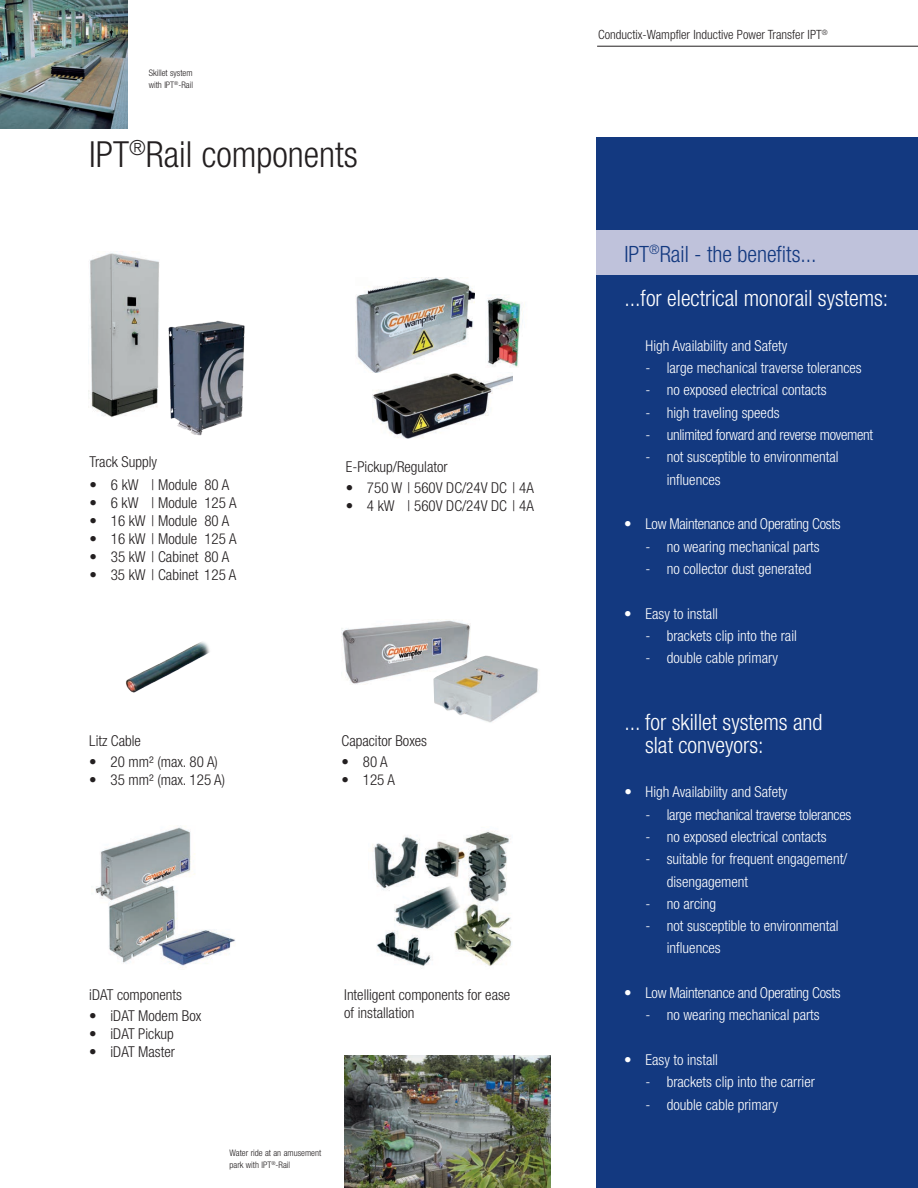
<style>
.page{position:relative;width:918px;height:1188px;background:#fff}
.page>*{position:absolute;margin:0;border:0;box-sizing:border-box;transform-origin:0 0}
.t1{font:300 condensed 36px "Helvetica Neue LT";color:#231f20}
.t2{font:300 condensed 22.5px/22.4px "Helvetica Neue LT";color:#fff}
.t3{font:300 condensed 22.5px "Helvetica Neue LT";color:#133980}
.t4{font:300 condensed 15px/22.4px "Helvetica Neue LT";color:#fff}
.t5{font:300 condensed 15px/18px "Helvetica Neue LT";color:#231f20}
.t6{font:300 condensed 15px "Helvetica Neue LT";letter-spacing:-.02em;color:#fff}
.t7{font:300 condensed 12.75px "Helvetica Neue LT";color:#231f20}
.t8{font:300 condensed 9px/12px "Helvetica Neue LT";color:#231f20}
</style>
<div class="page">
<hr style="left:597px;top:46px;width:321px;height:1px;background:#231f20">
<div style="left:597px;top:138px;width:321px;height:1050px;background:#133980"></div>
<div style="left:597px;top:230px;width:321px;height:45px;background:#bfc2db"></div>
<img style="left:345px;top:1055px;width:206px;height:133px">
<img style="left:0;top:0;width:128px;height:128px">
<img style="left:95px;top:827px;width:141px;height:141px">
<img style="left:372px;top:831px;width:140px;height:135px">
<img style="left:126px;top:642px;width:84px;height:51px">
<img style="left:342px;top:620px;width:128px;height:64px">
<img style="left:433px;top:656px;width:106px;height:67px">
<img style="left:88px;top:253px;width:71px;height:164px">
<img style="left:168px;top:320px;width:77px;height:116px">
<img style="left:487px;top:298px;width:36px;height:69px">
<img style="left:372px;top:373px;width:141px;height:65px">
<img style="left:356px;top:278px;width:118px;height:95px">
<p class="t8" style="left:149px;top:67px;width:46px">Skillet system with IPT<sup>®</sup>-Rail</p>
<h1 class="t1" style="left:89px;top:133px;width:270px">IPT<sup>®</sup>Rail components</h1>
<p class="t5" style="left:90px;top:453px;width:69px">Track Supply</p>
<p class="t5" style="left:90px;top:476px;width:141px">• 6 kW | Module 80 A</p>
<p class="t5" style="left:90px;top:494px;width:148px">• 6 kW | Module 125 A</p>
<p class="t5" style="left:90px;top:512px;width:141px">• 16 kW | Module 80 A</p>
<p class="t5" style="left:90px;top:530px;width:148px">• 16 kW | Module 125 A</p>
<p class="t5" style="left:90px;top:548px;width:141px">• 35 kW | Cabinet 80 A</p>
<p class="t5" style="left:90px;top:566px;width:148px">• 35 kW | Cabinet 125 A</p>
<p class="t5" style="left:89px;top:732px;width:53px">Litz Cable</p>
<p class="t5" style="left:89px;top:753px;width:130px">• 20 mm² (max. 80 A)</p>
<p class="t5" style="left:89px;top:771px;width:137px">• 35 mm² (max. 125 A)</p>
<p class="t5" style="left:346px;top:457px;width:103px">E-Pickup/Regulator</p>
<p class="t5" style="left:346px;top:478px;width:190px">• 750 W | 560V DC/24V DC | 4A</p>
<p class="t5" style="left:346px;top:496px;width:190px">• 4 kW | 560V DC/24V DC | 4A</p>
<p class="t5" style="left:342px;top:732px;width:87px">Capacitor Boxes</p>
<p class="t5" style="left:342px;top:753px;width:48px">• 80 A</p>
<p class="t5" style="left:342px;top:771px;width:55px">• 125 A</p>
<p class="t5" style="left:89px;top:985px;width:94px">iDAT components</p>
<p class="t5" style="left:89px;top:1006px;width:114px">• iDAT Modem Box</p>
<p class="t5" style="left:89px;top:1024px;width:86px">• iDAT Pickup</p>
<p class="t5" style="left:89px;top:1042px;width:87px">• iDAT Master</p>
<p class="t5" style="left:344px;top:985px;width:168px">Intelligent components for ease of installation</p>
<p class="t8" style="left:230px;top:1146px;width:93px">Water ride at an amusement park with IPT<sup>®</sup>-Rail</p>
<p class="t7" style="left:598px;top:28px;width:231px">Conductix-Wampfler Inductive Power Transfer IPT<sup>®</sup></p>
<h2 class="t3" style="left:624px;top:241px;width:194px">IPT<sup>®</sup>Rail - the benefits...</h2>
<h2 class="t2" style="left:624px;top:287px;width:266px">...for electrical monorail systems:</h2>
<p class="t4" style="left:646px;top:334px;width:143px">High Availability and Safety</p>
<p class="t4" style="left:646px;top:357px;width:218px">- large mechanical traverse tolerances</p>
<p class="t4" style="left:646px;top:379px;width:183px">- no exposed electrical contacts</p>
<p class="t4" style="left:646px;top:401px;width:135px">- high traveling speeds</p>
<p class="t6" style="left:646px;top:426px;width:229px">- unlimited forward and reverse movement</p>
<p class="t4" style="left:667px;top:446px;width:173px;text-indent:-21px">- not susceptible to environmental influences</p>
<p class="t6" style="left:624px;top:515px;width:218px">• Low Maintenance and Operating Costs</p>
<p class="t4" style="left:646px;top:535px;width:176px">- no wearing mechanical parts</p>
<p class="t4" style="left:646px;top:557px;width:167px">- no collector dust generated</p>
<p class="t4" style="left:624px;top:602px;width:95px">• Easy to install</p>
<p class="t4" style="left:645px;top:624px;width:153px">- brackets clip into the rail</p>
<p class="t4" style="left:645px;top:647px;width:134px">- double cable primary</p>
<h2 class="t2" style="left:645px;top:711px;width:179px;text-indent:-21px">... for skillet systems and slat conveyors:</h2>
<p class="t4" style="left:624px;top:781px;width:165px">• High Availability and Safety</p>
<p class="t6" style="left:646px;top:806px;width:207px">- large mechanical traverse tolerances</p>
<p class="t4" style="left:646px;top:825px;width:183px">- no exposed electrical contacts</p>
<p class="t4" style="left:667px;top:848px;width:182px;text-indent:-21px">- suitable for frequent engagement/ disengagement</p>
<p class="t4" style="left:646px;top:892px;width:72px">- no arcing</p>
<p class="t4" style="left:667px;top:915px;width:173px;text-indent:-21px">- not susceptible to environmental influences</p>
<p class="t6" style="left:624px;top:984px;width:218px">• Low Maintenance and Operating Costs</p>
<p class="t4" style="left:646px;top:1004px;width:176px">- no wearing mechanical parts</p>
<p class="t4" style="left:624px;top:1048px;width:95px">• Easy to install</p>
<p class="t4" style="left:646px;top:1071px;width:171px">- brackets clip into the carrier</p>
<p class="t4" style="left:645px;top:1093px;width:134px">- double cable primary</p>
</div>
